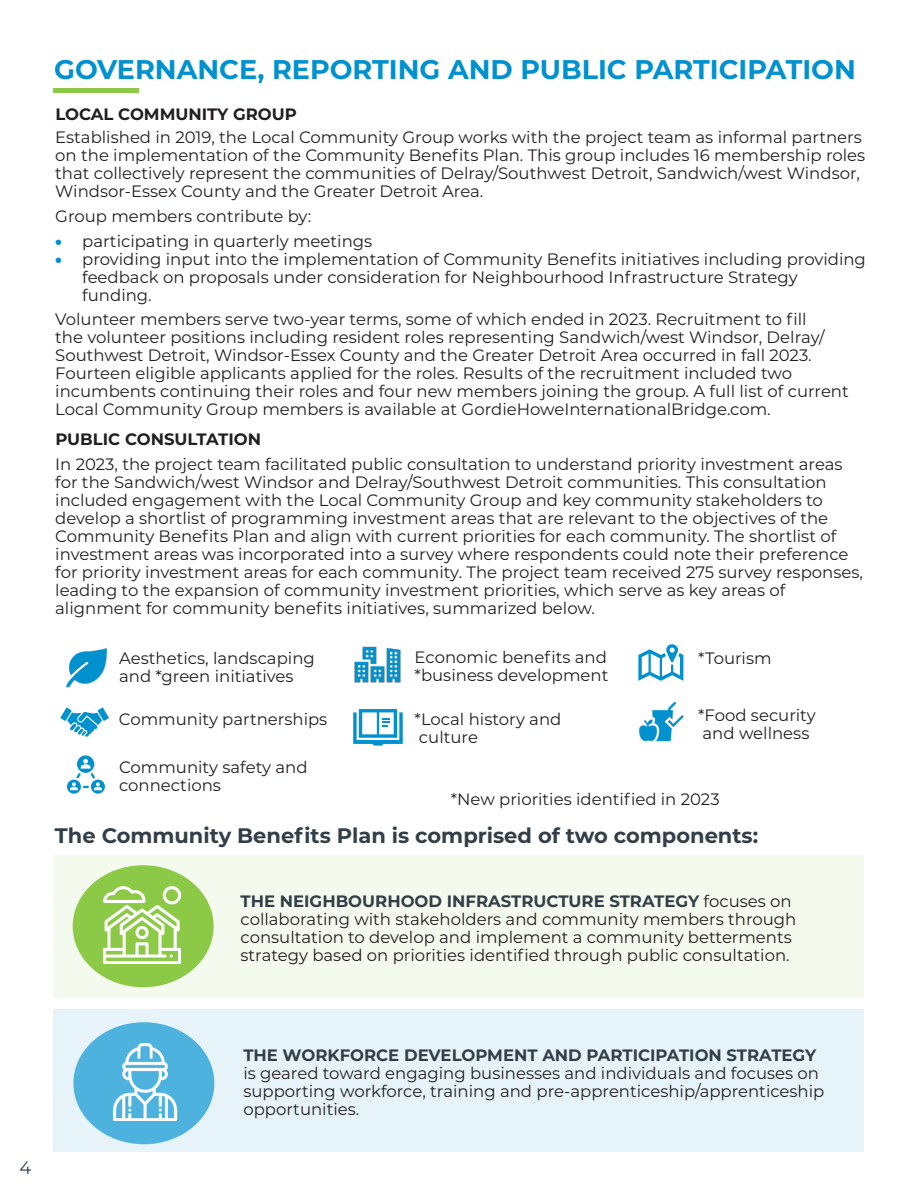
<style>
.page{position:relative;width:918px;height:1188px;background:#fff}
.page>*{position:absolute;margin:0;border:0;box-sizing:border-box;transform-origin:0 0}
.Normal_Paragraph{font:700 27px "Montserrat";color:#0091ce}
.t1{font:700 21px "Montserrat";color:#333f48}
.t2{font:18px "Montserrat";color:#333f48}
.Normal_Paragraph-2{font:16.5px/18px "Montserrat";color:#231f20}
.Text{font:16.5px/18px "Montserrat";color:#231f20}
.Normal_Paragraph-3{font:700 16.5px "Montserrat";color:#231f20}
.s1{font-weight:900;color:#0091ce}
.s2{font-weight:700;color:#333f48}
</style>
<div class="page">
<hr style="left:54px;top:88px;width:85px;height:4px;background:#8cc947">
<div style="left:54px;top:1010px;width:810px;height:142px;background:#e6f4fa"></div>
<div style="left:73px;top:1022px;width:141px;height:122px;background:#4db2dd;border-radius:50%"></div>
<img style="left:113px;top:1043px;width:65px;height:78px">
<div style="left:54px;top:856px;width:810px;height:142px;background:#f4faed"></div>
<div style="left:73px;top:865px;width:141px;height:122px;background:#8cc947;border-radius:50%"></div>
<img style="left:103px;top:886px;width:77px;height:78px">
<img style="left:66px;top:648px;width:41px;height:40px">
<svg style="left:638px;top:644px;width:45px;height:37px"></svg>
<img style="left:639px;top:701px;width:45px;height:41px">
<svg style="left:353px;top:709px;width:50px;height:37px"></svg>
<img style="left:354px;top:646px;width:47px;height:37px">
<svg style="left:67px;top:755px;width:38px;height:39px"></svg>
<svg style="left:60px;top:707px;width:49px;height:30px"></svg>
<p class="Normal_Paragraph" style="left:54px;top:50px;width:803px">GOVERNANCE, REPORTING AND PUBLIC PARTICIPATION</p>
<p class="Normal_Paragraph-3" style="left:55px;top:103px;width:243px">LOCAL COMMUNITY GROUP</p>
<p class="Normal_Paragraph-2" style="left:55px;top:128px;width:811px">Established in 2019, the Local Community Group works with the project team as informal partners on the implementation of the Community Benefits Plan. This group includes 16 membership roles that collectively represent the communities of Delray/Southwest Detroit, Sandwich/west Windsor, Windsor-Essex County and the Greater Detroit Area.</p>
<p class="Normal_Paragraph-2" style="left:55px;top:206px;width:257px">Group members contribute by:</p>
<p class="Normal_Paragraph-2" style="left:55px;top:231px;width:319px"><span class="s1">•</span> participating in quarterly meetings</p>
<p class="Normal_Paragraph-2" style="left:82px;top:249px;width:785px;text-indent:-27px"><span class="s1">•</span> providing input into the implementation of Community Benefits initiatives including providing feedback on proposals under consideration for Neighbourhood Infrastructure Strategy funding.</p>
<p class="Normal_Paragraph-2" style="left:55px;top:310px;width:795px">Volunteer members serve two-year terms, some of which ended in 2023. Recruitment to fill<br>the volunteer positions including resident roles representing Sandwich/west Windsor, Delray/ Southwest Detroit, Windsor-Essex County and the Greater Detroit Area occurred in fall 2023.<br>Fourteen eligible applicants applied for the roles. Results of the recruitment included two incumbents continuing their roles and four new members joining the group. A full list of current Local Community Group members is available at GordieHoweInternationalBridge.com.</p>
<p class="Normal_Paragraph-3" style="left:55px;top:427px;width:207px">PUBLIC CONSULTATION</p>
<p class="Normal_Paragraph-2" style="left:55px;top:455px;width:809px">In 2023, the project team facilitated public consultation to understand priority investment areas for the Sandwich/west Windsor and Delray/Southwest Detroit communities. This consultation included engagement with the Local Community Group and key community stakeholders to develop a shortlist of programming investment areas that are relevant to the objectives of the Community Benefits Plan and align with current priorities for each community. The shortlist of investment areas was incorporated into a survey where respondents could note their preference for priority investment areas for each community. The project team received 275 survey responses, leading to the expansion of community investment priorities, which serve as key areas of alignment for community benefits initiatives, summarized below.</p>
<p class="Normal_Paragraph-2" style="left:119px;top:649px;width:197px">Aesthetics, landscaping and *green initiatives</p>
<p class="Normal_Paragraph-2" style="left:119px;top:710px;width:210px">Community partnerships</p>
<p class="Normal_Paragraph-2" style="left:119px;top:758px;width:190px">Community safety and connections</p>
<p class="Normal_Paragraph-2" style="left:415px;top:647px;width:195px">Economic benefits and *business development</p>
<p class="Normal_Paragraph-2" style="left:415px;top:710px;width:148px">*Local history and culture</p>
<p class="Normal_Paragraph-2" style="left:698px;top:649px;width:75px">*Tourism</p>
<p class="Normal_Paragraph-2" style="left:698px;top:706px;width:119px">*Food security and wellness</p>
<p class="Normal_Paragraph-2" style="left:451px;top:789px;width:270px">*New priorities identified in 2023</p>
<p class="t1" style="left:55px;top:821px;width:705px">The Community Benefits Plan is comprised of two components:</p>
<p class="Text" style="left:241px;top:891px;width:557px"><span class="s2">THE NEIGHBOURHOOD INFRASTRUCTURE STRATEGY</span> focuses on collaborating with stakeholders and community members through consultation to develop and implement a community betterments strategy based on priorities identified through public consultation.</p>
<p class="t2" style="left:19px;top:1155px;width:13px">4</p>
<p class="Text" style="left:243px;top:1045px;width:583px"><span class="s2">THE WORKFORCE DEVELOPMENT AND PARTICIPATION STRATEGY </span>is geared toward engaging businesses and individuals and focuses on supporting workforce, training and pre-apprenticeship/apprenticeship opportunities.</p>
</div>
